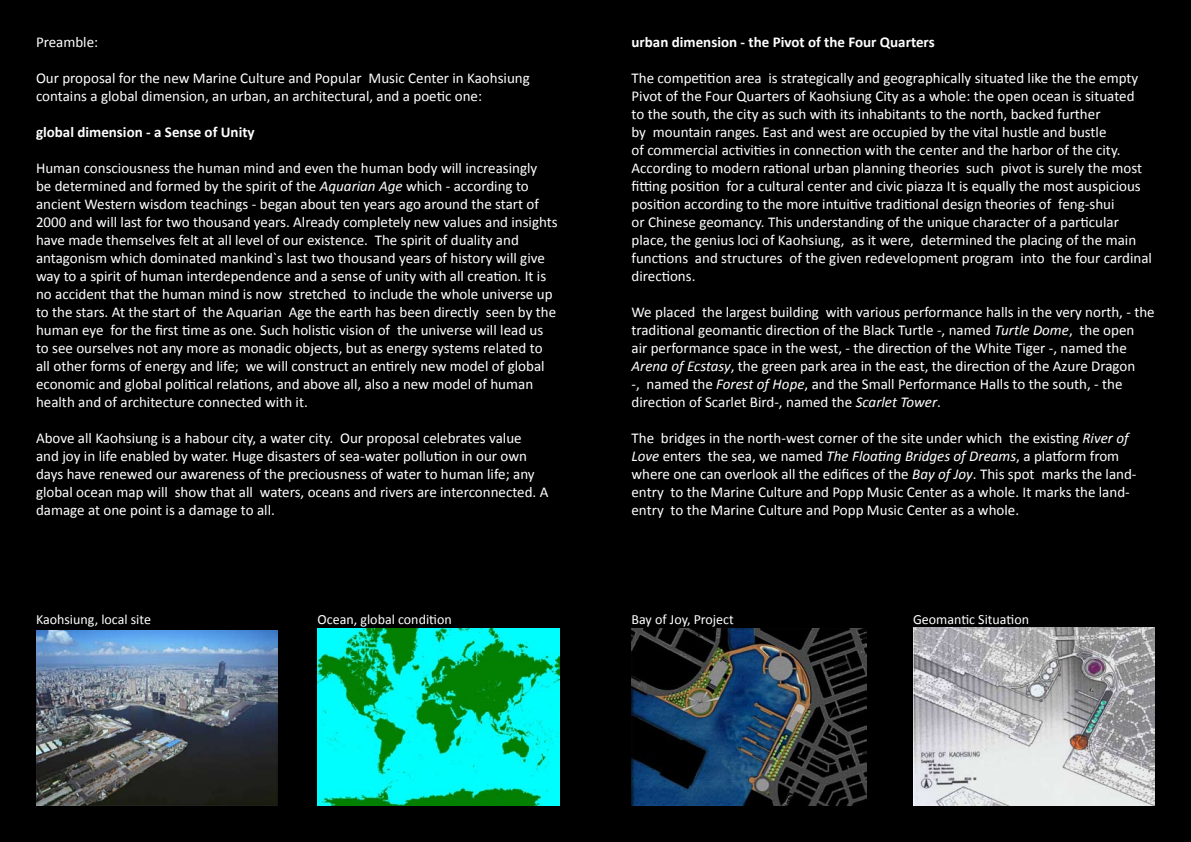
<style>
.page{position:relative;width:1191px;height:842px;background:#fff}
.page>*{position:absolute;margin:0;border:0;box-sizing:border-box;transform-origin:0 0}
.t1{font:15px/18px "Calibri";color:#fff}
.t2{font:700 15px "Calibri";color:#fff}
.t3{font:14px "Calibri";color:#fff}
.s1{font-style:italic}
</style>
<div class="page">
<div style="left:0;top:0;width:595px;height:842px;background:#000"></div>
<div style="left:595px;top:0;width:596px;height:842px;background:#000"></div>
<img style="left:36px;top:630px;width:242px;height:176px">
<img style="left:317px;top:628px;width:242px;height:178px">
<img style="left:631px;top:628px;width:236px;height:178px">
<img style="left:913px;top:628px;width:242px;height:178px">
<p class="t1" style="left:36px;top:33px;width:64px">Preamble:</p>
<p class="t1" style="left:36px;top:69px;width:495px">Our proposal for the new Marine Culture and Popular Music Center in Kaohsiung contains a global dimension, an urban, an architectural, and a poetic one:</p>
<p class="t2" style="left:36px;top:123px;width:220px">global dimension - a Sense of Unity</p>
<p class="t1" style="left:36px;top:159px;width:523px">Human consciousness the human mind and even the human body will increasingly<br>be determined and formed by the spirit of the <span class="s1">Aquarian Age</span> which - according to ancient Western wisdom teachings - began about ten years ago around the start of 2000 and will last for two thousand years. Already completely new values and insights have made themselves felt at all level of our existence. The spirit of duality and antagonism which dominated mankind`s last two thousand years of history will give way to a spirit of human interdependence and a sense of unity with all creation. It is no accident that the human mind is now stretched to include the whole universe up to the stars. At the start of the Aquarian Age the earth has been directly seen by the human eye for the first time as one. Such holistic vision of the universe will lead us to see ourselves not any more as monadic objects, but as energy systems related to all other forms of energy and life; we will construct an entirely new model of global economic and global political relations, and above all, also a new model of human health and of architecture connected with it.</p>
<p class="t1" style="left:36px;top:429px;width:514px">Above all Kaohsiung is a habour city, a water city. Our proposal celebrates value<br>and joy in life enabled by water. Huge disasters of sea-water pollution in our own days have renewed our awareness of the preciousness of water to human life; any global ocean map will show that all waters, oceans and rivers are interconnected. A damage at one point is a damage to all.</p>
<p class="t2" style="left:631px;top:33px;width:305px">urban dimension - the Pivot of the Four Quarters</p>
<p class="t1" style="left:631px;top:69px;width:522px">The competition area is strategically and geographically situated like the the empty Pivot of the Four Quarters of Kaohsiung City as a whole: the open ocean is situated<br>to the south, the city as such with its inhabitants to the north, backed further<br>by mountain ranges. East and west are occupied by the vital hustle and bustle<br>of commercial activities in connection with the center and the harbor of the city.<br>According to modern rational urban planning theories such pivot is surely the most fitting position for a cultural center and civic piazza It is equally the most auspicious position according to the more intuitive traditional design theories of feng-shui<br>or Chinese geomancy. This understanding of the unique character of a particular place, the genius loci of Kaohsiung, as it were, determined the placing of the main functions and structures of the given redevelopment program into the four cardinal directions.</p>
<p class="t1" style="left:631px;top:303px;width:525px">We placed the largest building with various performance halls in the very north, - the traditional geomantic direction of the Black Turtle -, named <span class="s1">Turtle Dome</span>, the open<br>air performance space in the west, - the direction of the White Tiger -, named the <span class="s1">Arena of Ecstasy</span>, the green park area in the east, the direction of the Azure Dragon<br>-, named the <span class="s1">Forest of Hope</span>, and the Small Performance Halls to the south, - the direction of Scarlet Bird-, named the <span class="s1">Scarlet Tower</span>.</p>
<p class="t1" style="left:631px;top:429px;width:506px">The bridges in the north-west corner of the site under which the existing <span class="s1">River of Love</span> enters the sea, we named <span class="s1">The Floating Bridges of Dreams</span>, a platform from where one can overlook all the edifices of the <span class="s1">Bay of Joy</span>. This spot marks the land&shy;entry to the Marine Culture and Popp Music Center as a whole. It marks the land&shy;entry to the Marine Culture and Popp Music Center as a whole.</p>
<p class="t3" style="left:36px;top:610px;width:116px">Kaohsiung, local site</p>
<p class="t3" style="left:317px;top:611px;width:136px">Ocean, global condition</p>
<p class="t3" style="left:631px;top:611px;width:104px">Bay of Joy, Project</p>
<p class="t3" style="left:913px;top:611px;width:117px">Geomantic Situation</p>
</div>
